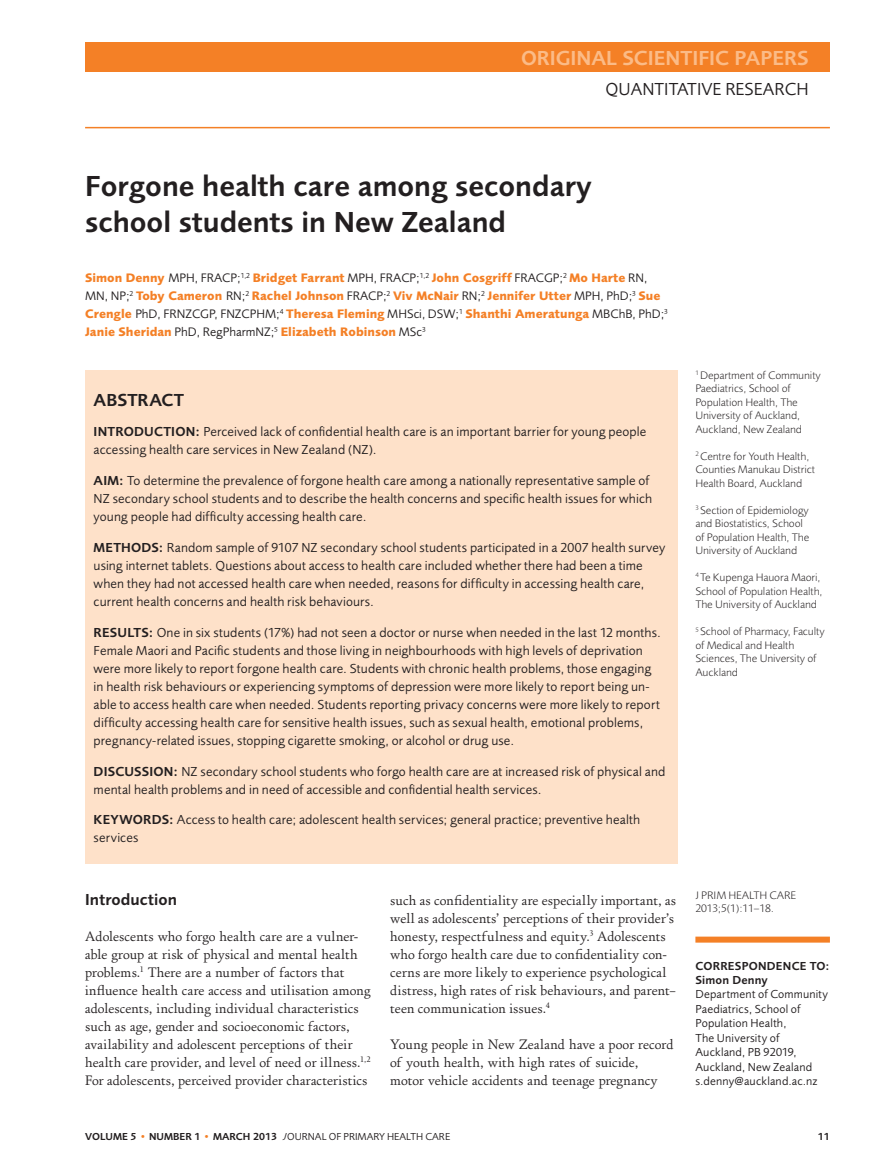
<style>
.page{position:relative;width:881px;height:1170px;background:#fff}
.page>*{position:absolute;margin:0;border:0;box-sizing:border-box;transform-origin:0 0}
.Main_heads{font:600 30px/36px "Foundry Sans";color:#231f20}
.Page_Header_2nd{font:600 21px "Foundry Sans";color:#fbbb87}
.Page_Subheader_2nd{font:18px "Foundry Sans";color:#231f20}
.Abstract_SUBHEAD{font:600 18px "Foundry Sans";letter-spacing:.005em;color:#231f20}
.Subhead_1{font:600 16.5px "Foundry Sans";letter-spacing:.005em;color:#231f20}
.Body_Text{font:14.25px/18px "Foundry Old Style Normal";letter-spacing:.005em;color:#231f20}
.Abstract_BODY{font:13.5px/18px "Foundry Sans";letter-spacing:.01em;color:#231f20}
.Byline{font:700 12.75px/18px "Foundry Sans";color:#f48026}
.Correspond_Acknowl{font:12px/14.4px "Foundry Sans";letter-spacing:.015em;color:#231f20}
.Corresp_Acknowl__cap{font:600 12px "Foundry Sans";letter-spacing:.02em;color:#231f20}
.Correspond_Acknowl-2{font:600 12px "Foundry Sans";letter-spacing:.015em;color:#231f20}
.Byline_-_Side_Column{font:300 11.25px/13.5px "Foundry Sans";color:#231f20}
.Citation{font:300 11.25px "Foundry Sans";color:#231f20}
.t1{font:10.5px "Foundry Sans";color:#231f20}
.t2{font:600 10.5px "Foundry Sans";color:#231f20}
.s1{font-weight:400;color:#231f20}
.s2{font-weight:600}
.s3{font-weight:600;color:#f48026}
.s4{font-style:italic}
</style>
<div class="page">
<div style="left:85px;top:43px;width:744px;height:29px;background:#f48026"></div>
<hr style="left:85px;top:127px;width:744px;height:1px;background:#f48026">
<div style="left:695px;top:936px;width:134px;height:6px;background:#f48026"></div>
<div style="left:85px;top:370px;width:592px;height:494px;background:#fee1c9"></div>
<p class="Page_Header_2nd" style="left:521px;top:46px;width:289px">ORIGINAL SCIENTIFIC PAPERS</p>
<p class="Page_Subheader_2nd" style="left:605px;top:78px;width:204px">QUANTITATIVE RESEARCH</p>
<p class="Main_heads" style="left:85px;top:168px;width:508px">Forgone health care among secondary school students in New Zealand</p>
<p class="Byline" style="left:85px;top:268px;width:584px">Simon Denny <span class="s1">MPH, FRACP;</span><sup>1,2</sup> Bridget Farrant <span class="s1">MPH, FRACP;</span><sup>1,2</sup> John Cosgriff <span class="s1">FRACGP;</span><sup>2</sup> Mo Harte <span class="s1">RN, MN, NP;</span><sup>2</sup> Toby Cameron <span class="s1">RN;</span><sup>2</sup> Rachel Johnson <span class="s1">FRACP;</span><sup>2</sup> Viv McNair <span class="s1">RN;</span><sup>2</sup> Jennifer Utter <span class="s1">MPH, PhD;</span><sup>3</sup> Sue Crengle <span class="s1">PhD, FRNZCGP, FNZCPHM;</span><sup>4</sup> Theresa Fleming <span class="s1">MHSci, DSW;</span><sup>1</sup> Shanthi Ameratunga <span class="s1">MBChB, PhD;</span><sup>3<br></sup>Janie Sheridan <span class="s1">PhD, RegPharmNZ;</span><sup>5</sup> Elizabeth Robinson <span class="s1">MSc</span><sup>3</sup></p>
<p class="Abstract_SUBHEAD" style="left:94px;top:389px;width:92px">ABSTRACT</p>
<p class="Abstract_BODY" style="left:94px;top:422px;width:554px"><span class="s2">INTRODUCTION:</span> Perceived lack of confidential health care is an important barrier for young people accessing health care services in New Zealand (NZ).</p>
<p class="Abstract_BODY" style="left:94px;top:471px;width:560px"><span class="s2">AIM:</span> To determine the prevalence of forgone health care among a nationally representative sample of<br>NZ secondary school students and to describe the health concerns and specific health issues for which young people had difficulty accessing health care.</p>
<p class="Abstract_BODY" style="left:94px;top:538px;width:573px"><span class="s2">METHODS:</span> Random sample of 9107 NZ secondary school students participated in a 2007 health survey using internet tablets. Questions about access to health care included whether there had been a time when they had not accessed health care when needed, reasons for difficulty in accessing health care, current health concerns and health risk behaviours.</p>
<p class="Abstract_BODY" style="left:94px;top:623px;width:568px"><span class="s2">RESULTS:</span> One in six students (17%) had not seen a doctor or nurse when needed in the last 12 months.<br>Female Maori and Pacific students and those living in neighbourhoods with high levels of deprivation were more likely to report forgone health care. Students with chronic health problems, those engaging in health risk behaviours or experiencing symptoms of depression were more likely to report being un&shy;able to access health care when needed. Students reporting privacy concerns were more likely to report difficulty accessing health care for sensitive health issues, such as sexual health, emotional problems, pregnancy-related issues, stopping cigarette smoking, or alcohol or drug use.</p>
<p class="Abstract_BODY" style="left:94px;top:762px;width:573px"><span class="s2">DISCUSSION:</span> NZ secondary school students who forgo health care are at increased risk of physical and mental health problems and in need of accessible and confidential health services.</p>
<p class="Abstract_BODY" style="left:94px;top:810px;width:548px"><span class="s2">KEYWORDS:</span> Access to health care; adolescent health services; general practice; preventive health services</p>
<p class="Subhead_1" style="left:85px;top:889px;width:93px">Introduction</p>
<p class="Body_Text" style="left:85px;top:927px;width:287px">Adolescents who forgo health care are a vulner&shy;able group at risk of physical and mental health problems.<sup>1</sup> There are a number of factors that influence health care access and utilisation among adolescents, including individual characteristics such as age, gender and socioeconomic factors, availability and adolescent perceptions of their health care provider, and level of need or illness.<sup>1,2<br></sup>For adolescents, perceived provider characteristics</p>
<p class="Body_Text" style="left:390px;top:891px;width:287px">such as confidentiality are especially important, as well as adolescents’ perceptions of their provider’s honesty, respectfulness and equity.<sup>3</sup> Adolescents who forgo health care due to confidentiality con&shy;cerns are more likely to experience psychological distress, high rates of risk behaviours, and parent– teen communication issues.<sup>4</sup></p>
<p class="Body_Text" style="left:390px;top:1035px;width:285px">Young people in New Zealand have a poor record of youth health, with high rates of suicide, motor vehicle accidents and teenage pregnancy</p>
<p class="Byline_-_Side_Column" style="left:695px;top:368px;width:127px"><sup>1</sup> Department of Community<br>Paediatrics, School of<br>Population Health, The<br>University of Auckland,<br>Auckland, New Zealand</p>
<p class="Byline_-_Side_Column" style="left:695px;top:449px;width:121px"><sup>2</sup> Centre for Youth Health,<br>Counties Manukau District<br>Health Board, Auckland</p>
<p class="Byline_-_Side_Column" style="left:695px;top:503px;width:115px"><sup>3</sup> Section of Epidemiology and Biostatistics, School of Population Health, The<br>University of Auckland</p>
<p class="Byline_-_Side_Column" style="left:695px;top:570px;width:128px"><sup>4</sup> Te Kupenga Hauora Maori,<br>School of Population Health,<br>The University of Auckland</p>
<p class="Byline_-_Side_Column" style="left:695px;top:624px;width:131px"><sup>5</sup> School of Pharmacy, Faculty of Medical and Health<br>Sciences, The University of<br>Auckland</p>
<p class="Citation" style="left:695px;top:888px;width:102px">J PRIM HEALTH CARE</p>
<p class="Citation" style="left:695px;top:901px;width:80px">2013;5(1):11–18.</p>
<p class="Corresp_Acknowl__cap" style="left:695px;top:958px;width:136px">CORRESPONDENCE TO:</p>
<p class="Correspond_Acknowl-2" style="left:695px;top:972px;width:74px">Simon Denny</p>
<p class="Correspond_Acknowl" style="left:695px;top:987px;width:134px">Department of Community<br>Paediatrics, School of<br>Population Health,</p>
<p class="Correspond_Acknowl" style="left:695px;top:1030px;width:124px">The University of<br>Auckland, PB 92019,<br>Auckland, New Zealand s.denny@auckland.ac.nz</p>
<p class="t1" style="left:85px;top:1129px;width:366px"><span class="s2">VOLUME 5</span> <span class="s3">•</span> <span class="s2">NUMBER 1</span> <span class="s3">•</span> <span class="s2">MARCH 2013</span> <span class="s4">J</span>OURNAL OF PRIMARY HEALTH CARE</p>
<p class="t2" style="left:817px;top:1129px;width:14px">11</p>
</div>
